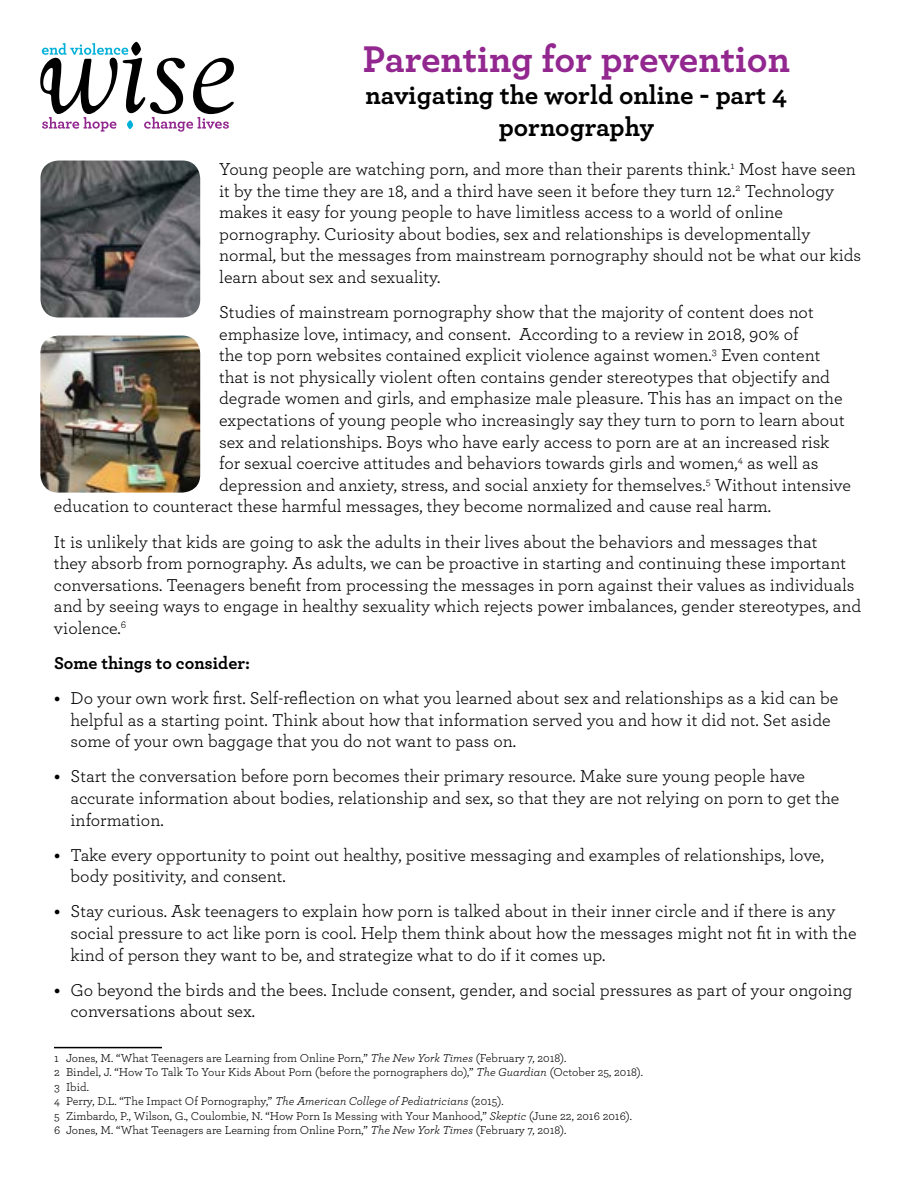
<style>
.page{position:relative;width:918px;height:1188px;background:#fff}
.page>*{position:absolute;margin:0;border:0;box-sizing:border-box;transform-origin:0 0}
.t1{font:700 39px "Archer";color:#92278f}
.t2{font:700 27px/32.4px "Archer";color:#000;text-align:center}
.t3{font:18px/21.6px "Archer";color:#000}
.t4{font:700 18px "Archer";color:#000}
.t5{font:12px/14.4px "Archer";color:#000}
.s1{font-weight:700}
.s2{font-style:italic}
</style>
<div class="page">
<hr style="left:54px;top:1047px;width:108px;height:1px;background:#000">
<svg style="left:40px;top:43px;width:194px;height:89px"></svg>
<div style="left:127px;top:120px;width:6px;height:9px;background:#00b0d8;border-radius:50%"></div>
<img style="left:40px;top:161px;width:160px;height:157px">
<img style="left:40px;top:336px;width:160px;height:157px">
<h1 class="t1" style="left:363px;top:28px;width:429px">Parenting for prevention</h1>
<h2 class="t2" style="left:366px;top:77px;width:423px">navigating the world online - part 4 pornography</h2>
<p class="t3" style="left:219px;top:157px;width:644px">Young people are watching porn, and more than their parents think.<sup>1</sup> Most have seen it by the time they are 18, and a third have seen it before they turn 12.<sup>2</sup> Technology makes it easy for young people to have limitless access to a world of online pornography. Curiosity about bodies, sex and relationships is developmentally normal, but the messages from mainstream pornography should not be what our kids learn about sex and sexuality.</p>
<p class="t3" style="left:219px;top:300px;width:596px">Studies of mainstream pornography show that the majority of content does not</p>
<p class="t3" style="left:219px;top:322px;width:581px">emphasize love, intimacy, and consent. According to a review in 2018, 90% of</p>
<p class="t3" style="left:219px;top:344px;width:603px">the top porn websites contained explicit violence against women.<sup>3</sup> Even content</p>
<p class="t3" style="left:219px;top:365px;width:612px">that is not physically violent often contains gender stereotypes that objectify and</p>
<p class="t3" style="left:219px;top:387px;width:625px">degrade women and girls, and emphasize male pleasure. This has an impact on the</p>
<p class="t3" style="left:219px;top:408px;width:627px">expectations of young people who increasingly say they turn to porn to learn about</p>
<p class="t3" style="left:219px;top:430px;width:612px">sex and relationships. Boys who have early access to porn are at an increased risk</p>
<p class="t3" style="left:219px;top:452px;width:601px">for sexual coercive attitudes and behaviors towards girls and women,<sup>4</sup> as well as</p>
<p class="t3" style="left:219px;top:473px;width:633px">depression and anxiety, stress, and social anxiety for themselves.<sup>5</sup> Without intensive</p>
<p class="t3" style="left:54px;top:495px;width:719px">education to counteract these harmful messages, they become normalized and cause real harm.</p>
<p class="t3" style="left:54px;top:530px;width:809px">It is unlikely that kids are going to ask the adults in their lives about the behaviors and messages that<br>they absorb from pornography. As adults, we can be proactive in starting and continuing these important conversations. Teenagers benefit from processing the messages in porn against their values as individuals and by seeing ways to engage in healthy sexuality which rejects power imbalances, gender stereotypes, and violence.<sup>6</sup></p>
<p class="t4" style="left:54px;top:649px;width:198px">Some things to consider:</p>
<p class="t3" style="left:71px;top:686px;width:769px;text-indent:-17px"><span class="s1">•</span> Do your own work first. Self-reflection on what you learned about sex and relationships as a kid can be helpful as a starting point. Think about how that information served you and how it did not. Set aside some of your own baggage that you do not want to pass on.</p>
<p class="t3" style="left:71px;top:765px;width:770px;text-indent:-17px"><span class="s1">•</span> Start the conversation before porn becomes their primary resource. Make sure young people have accurate information about bodies, relationship and sex, so that they are not relying on porn to get the information.</p>
<p class="t3" style="left:71px;top:843px;width:755px;text-indent:-17px"><span class="s1">•</span> Take every opportunity to point out healthy, positive messaging and examples of relationships, love, body positivity, and consent.</p>
<p class="t3" style="left:71px;top:900px;width:788px;text-indent:-17px"><span class="s1">•</span> Stay curious. Ask teenagers to explain how porn is talked about in their inner circle and if there is any social pressure to act like porn is cool. Help them think about how the messages might not fit in with the kind of person they want to be, and strategize what to do if it comes up.</p>
<p class="t3" style="left:71px;top:978px;width:784px;text-indent:-17px"><span class="s1">•</span> Go beyond the birds and the bees. Include consent, gender, and social pressures as part of your ongoing conversations about sex.</p>
<p class="t5" style="left:54px;top:1050px;width:591px">1 Jones, M. “What Teenagers are Learning from Online Porn,” <span class="s2">The New York Times</span> (February 7, 2018).<br>2 Bindel, J. “How To Talk To Your Kids About Porn (before the pornographers do),” <span class="s2">The Guardian</span> (October 25, 2018).<br>3 Ibid.<br>4 Perry, D.L. “The Impact Of Pornography,” <span class="s2">The American College of Pediatricians</span> (2015).<br>5 Zimbardo, P., Wilson, G., Coulombie, N. “How Porn Is Messing with Your Manhood,” <span class="s2">Skeptic</span> (June 22, 2016 2016).<br>6 Jones, M. “What Teenagers are Learning from Online Porn,” <span class="s2">The New York Times</span> (February 7, 2018).</p>
</div>
